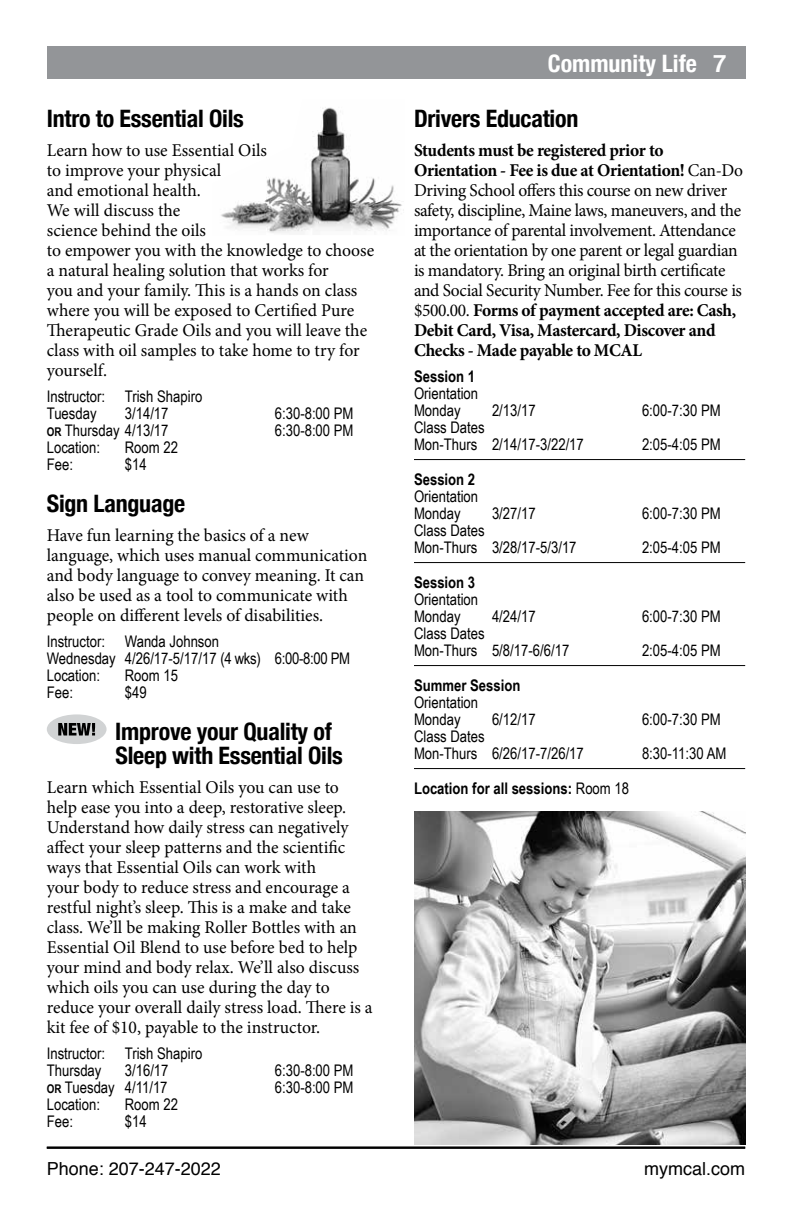
<style>
.page{position:relative;width:792px;height:1224px;background:#fff}
.page>*{position:absolute;margin:0;border:0;box-sizing:border-box;transform-origin:0 0}
.t1{font:700 condensed 24px/24px "Helvetica Neue";letter-spacing:-.01em;color:#000}
.t2{font:700 condensed 24px "Helvetica Neue";color:#fff}
.t3{font:700 24px "Helvetica";color:#fff}
.t4{font:18px/20px "Minion Pro";letter-spacing:-.005em;color:#000}
.t5{font:18px/20px "Minion Pro";letter-spacing:-.025em;color:#000}
.t6{font:18px "Helvetica";color:#000}
.t7{font:16px/17px "Arial Narrow";color:#000}
.t8{font:700 16px "Arial Narrow";color:#000}
.s1{font-weight:700;font-size:12px}
.s2{font-weight:700}
.s3{font-weight:400}
</style>
<div class="page">
<div style="left:47px;top:47px;width:698px;height:32px;background:#939598"></div>
<img style="left:221px;top:107px;width:183px;height:126px">
<hr style="left:414px;top:459px;width:331px;height:1px;background:#000">
<hr style="left:414px;top:562px;width:331px;height:1px;background:#000">
<hr style="left:414px;top:665px;width:331px;height:1px;background:#000">
<hr style="left:414px;top:768px;width:331px;height:1px;background:#000">
<hr style="left:47px;top:1147px;width:698px;height:2px;background:#000">
<div style="left:47px;top:714px;width:60px;height:30px;background:#d1d3d4;border-radius:50%"></div>
<svg style="left:58px;top:723px;width:37px;height:13px"></svg>
<img style="left:414px;top:812px;width:331px;height:333px">
<h1 class="t1" style="left:47px;top:105px;width:199px">Intro to Essential Oils</h1>
<p class="t4" style="left:47px;top:140px;width:329px">Learn how to use Essential Oils<br>to improve your physical<br>and emotional health.<br>We will discuss the<br>science behind the oils<br>to empower you with the knowledge to choose a natural healing solution that works for<br>you and your family. This is a hands on class where you will be exposed to Certified Pure<br>Therapeutic Grade Oils and you will leave the class with oil samples to take home to try for yourself.</p>
<p class="t7" style="left:47px;top:387px;width:157px">Instructor: Trish Shapiro<br>Tuesday</p>
<p class="t7" style="left:125px;top:404px;width:45px">3/14/17</p>
<p class="t7" style="left:275px;top:404px;width:80px">6:30-8:00 PM</p>
<p class="t7" style="left:47px;top:421px;width:123px"><span class="s1">OR</span> Thursday 4/13/17</p>
<p class="t7" style="left:275px;top:421px;width:80px">6:30-8:00 PM</p>
<p class="t7" style="left:47px;top:438px;width:55px">Location:</p>
<p class="t7" style="left:125px;top:438px;width:55px">Room 22</p>
<p class="t7" style="left:47px;top:455px;width:28px">Fee:</p>
<p class="t7" style="left:125px;top:455px;width:23px">$14</p>
<h1 class="t1" style="left:47px;top:490px;width:140px">Sign Language</h1>
<p class="t4" style="left:47px;top:525px;width:322px">Have fun learning the basics of a new language, which uses manual communication and body language to convey meaning. It can also be used as a tool to communicate with people on different levels of disabilities.</p>
<p class="t7" style="left:47px;top:632px;width:305px">Instructor: Wanda Johnson<br>Wednesday 4/26/17-5/17/17 (4 wks) 6:00-8:00 PM<br>Location:</p>
<p class="t7" style="left:125px;top:666px;width:55px">Room 15</p>
<p class="t7" style="left:47px;top:683px;width:28px">Fee:</p>
<p class="t7" style="left:125px;top:683px;width:23px">$49</p>
<h1 class="t1" style="left:115px;top:718px;width:229px">Improve your Quality of<br>Sleep with Essential Oils</h1>
<p class="t4" style="left:47px;top:777px;width:327px">Learn which Essential Oils you can use to help ease you into a deep, restorative sleep.<br>Understand how daily stress can negatively affect your sleep patterns and the scientific ways that Essential Oils can work with<br>your body to reduce stress and encourage a restful night’s sleep. This is a make and take class. We’ll be making Roller Bottles with an Essential Oil Blend to use before bed to help your mind and body relax. We’ll also discuss which oils you can use during the day to reduce your overall daily stress load. There is a kit fee of $10, payable to the instructor.</p>
<p class="t7" style="left:47px;top:1044px;width:157px">Instructor: Trish Shapiro<br>Thursday</p>
<p class="t7" style="left:125px;top:1061px;width:45px">3/16/17</p>
<p class="t7" style="left:275px;top:1061px;width:80px">6:30-8:00 PM</p>
<p class="t7" style="left:47px;top:1078px;width:122px"><span class="s1">OR</span> Tuesday 4/11/17</p>
<p class="t7" style="left:275px;top:1078px;width:80px">6:30-8:00 PM</p>
<p class="t7" style="left:47px;top:1095px;width:55px">Location:</p>
<p class="t7" style="left:125px;top:1095px;width:55px">Room 22</p>
<p class="t7" style="left:47px;top:1112px;width:28px">Fee:</p>
<p class="t7" style="left:125px;top:1112px;width:23px">$14</p>
<h1 class="t2" style="left:548px;top:43px;width:151px">Community Life</h1>
<h1 class="t3" style="left:713px;top:44px;width:15px">7</h1>
<h1 class="t1" style="left:414px;top:105px;width:166px">Drivers Education</h1>
<p class="t5" style="left:414px;top:140px;width:331px"><span class="s2">Students must be registered prior to Orientation - Fee is due at Orientation!</span> Can-Do Driving School offers this course on new driver safety, discipline, Maine laws, maneuvers, and the importance of parental involvement. Attendance at the orientation by one parent or legal guardian is mandatory. Bring an original birth certificate and Social Security Number. Fee for this course is $500.00. <span class="s2">Forms of payment accepted are: Cash, Debit Card, Visa, Mastercard, Discover and Checks - Made payable to MCAL</span></p>
<p class="t8" style="left:414px;top:364px;width:63px">Session 1</p>
<p class="t7" style="left:414px;top:384px;width:66px">Orientation<br>Monday</p>
<p class="t7" style="left:492px;top:401px;width:45px">2/13/17</p>
<p class="t7" style="left:642px;top:401px;width:80px">6:00-7:30 PM</p>
<p class="t7" style="left:414px;top:418px;width:171px">Class Dates<br>Mon-Thurs 2/14/17-3/22/17</p>
<p class="t7" style="left:642px;top:435px;width:80px">2:05-4:05 PM</p>
<p class="t8" style="left:414px;top:467px;width:63px">Session 2</p>
<p class="t7" style="left:414px;top:487px;width:66px">Orientation<br>Monday</p>
<p class="t7" style="left:492px;top:504px;width:45px">3/27/17</p>
<p class="t7" style="left:642px;top:504px;width:80px">6:00-7:30 PM</p>
<p class="t7" style="left:414px;top:521px;width:164px">Class Dates<br>Mon-Thurs 3/28/17-5/3/17</p>
<p class="t7" style="left:642px;top:538px;width:80px">2:05-4:05 PM</p>
<p class="t8" style="left:414px;top:570px;width:63px">Session 3</p>
<p class="t7" style="left:414px;top:590px;width:66px">Orientation<br>Monday</p>
<p class="t7" style="left:492px;top:607px;width:45px">4/24/17</p>
<p class="t7" style="left:642px;top:607px;width:80px">6:00-7:30 PM</p>
<p class="t7" style="left:414px;top:624px;width:157px">Class Dates<br>Mon-Thurs 5/8/17-6/6/17</p>
<p class="t7" style="left:642px;top:641px;width:80px">2:05-4:05 PM</p>
<p class="t8" style="left:414px;top:673px;width:108px">Summer Session</p>
<p class="t7" style="left:414px;top:693px;width:66px">Orientation<br>Monday</p>
<p class="t7" style="left:492px;top:710px;width:45px">6/12/17</p>
<p class="t7" style="left:642px;top:710px;width:80px">6:00-7:30 PM</p>
<p class="t7" style="left:414px;top:727px;width:171px">Class Dates<br>Mon-Thurs 6/26/17-7/26/17</p>
<p class="t7" style="left:642px;top:744px;width:86px">8:30-11:30 AM</p>
<p class="t8" style="left:414px;top:776px;width:217px">Location for all sessions: <span class="s3">Room 18</span></p>
<p class="t6" style="left:47px;top:1155px;width:176px">Phone: 207-247-2022</p>
<p class="t6" style="left:644px;top:1155px;width:102px">mymcal.com</p>
</div>
